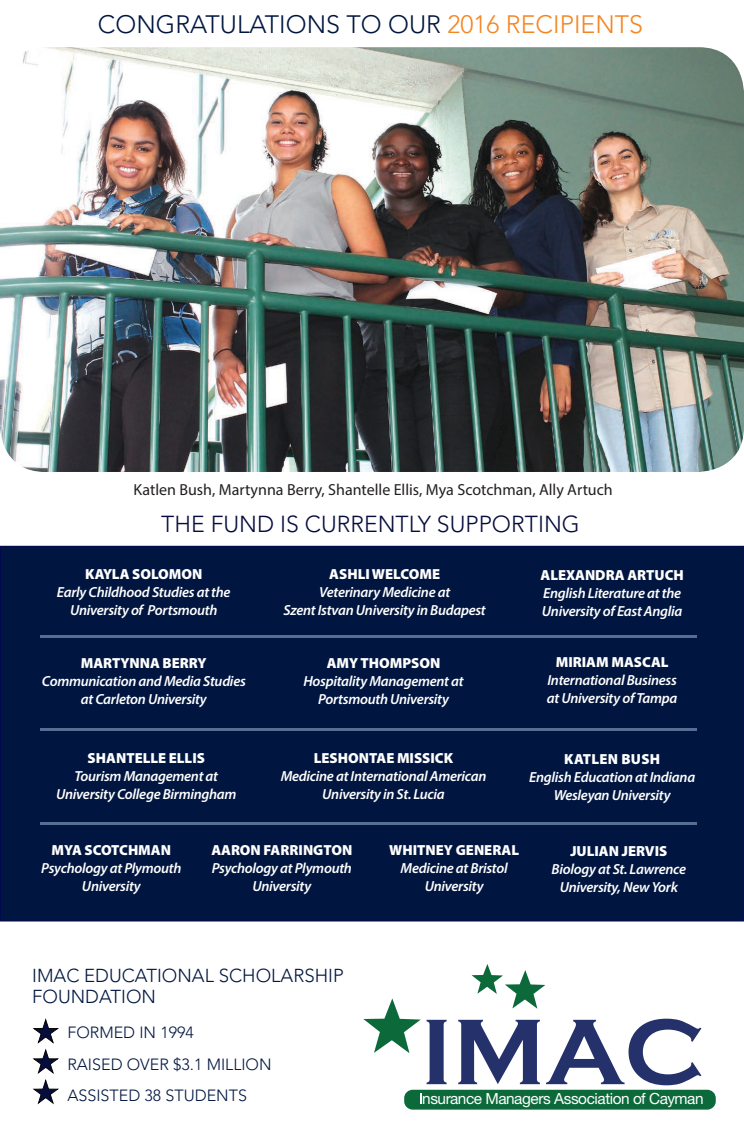
<style>
.page{position:relative;width:744px;height:1145px;background:#fff}
.page>*{position:absolute;margin:0;border:0;box-sizing:border-box;transform-origin:0 0}
.t1{font:300 25px "Avenir LT Std";color:#001640}
.t2{font:300 23px "Avenir LT Std";color:#060c3d}
.t3{font:300 18.6px/21.1px "Avenir LT Std";color:#001640}
.t4{font:300 16.1px/31.7px "Avenir LT Std";color:#001640}
.t5{font:16px "Myriad Pro";color:#231f20}
.t6{font:15.4px "Helvetica Neue LT Std";letter-spacing:-.03em;color:#fff}
.t7{font:italic 600 14.6px/18px "Myriad Pro";letter-spacing:-.02em;color:#fff;text-align:center}
.t8{font:900 14.6px "Myriad Pro";color:#fff}
.t9{font:900 14.6px "Myriad Pro";letter-spacing:.02em;color:#fff}
.s1{color:#f58520}
</style>
<div class="page">
<div style="left:404px;top:1089px;width:312px;height:20px;background:#0c6939;border-radius:8px"></div>
<svg style="left:472px;top:964px;width:73px;height:44px"></svg>
<svg style="left:363px;top:998px;width:58px;height:55px"></svg>
<svg style="left:427px;top:1019px;width:20px;height:65px"></svg>
<svg style="left:458px;top:1019px;width:82px;height:65px"></svg>
<svg style="left:546px;top:1018px;width:155px;height:67px"></svg>
<svg style="left:33px;top:1019px;width:25px;height:24px"></svg>
<svg style="left:33px;top:1049px;width:25px;height:24px"></svg>
<svg style="left:33px;top:1080px;width:25px;height:23px"></svg>
<div style="left:0;top:546px;width:743px;height:375px;background:#001640"></div>
<hr style="left:40px;top:728px;width:657px;height:2px;background:#556f92">
<hr style="left:40px;top:635px;width:657px;height:2px;background:#556f92">
<hr style="left:40px;top:822px;width:657px;height:2px;background:#556f92">
<img style="left:0;top:47px;width:744px;height:425px">
<h1 class="t1" style="left:98px;top:10px;width:547px">CONGRATULATIONS TO OUR <span class="s1">2016 RECIPIENTS</span></h1>
<p class="t5" style="left:134px;top:479px;width:481px">Katlen Bush, Martynna Berry, Shantelle Ellis, Mya Scotchman, Ally Artuch</p>
<h2 class="t2" style="left:161px;top:510px;width:420px">THE FUND IS CURRENTLY SUPPORTING</h2>
<p class="t8" style="left:85px;top:565px;width:119px">KAYLA SOLOMON</p>
<p class="t7" style="left:57px;top:582px;width:175px">Early Childhood Studies at the<br>University of Portsmouth</p>
<p class="t8" style="left:81px;top:655px;width:128px">MARTYNNA BERRY</p>
<p class="t7" style="left:42px;top:672px;width:206px">Communication and Media Studies at Carleton University</p>
<p class="t8" style="left:329px;top:565px;width:112px">ASHLI WELCOME</p>
<p class="t7" style="left:284px;top:582px;width:204px">Veterinary Medicine at<br>Szent Istvan University in Budapest</p>
<p class="t8" style="left:327px;top:655px;width:115px">AMY THOMPSON</p>
<p class="t7" style="left:303px;top:672px;width:162px">Hospitality Management at<br>Portsmouth University</p>
<p class="t8" style="left:540px;top:566px;width:145px">ALEXANDRA ARTUCH</p>
<p class="t7" style="left:542px;top:583px;width:142px;text-align:left">English Literature at the<br>University of East Anglia</p>
<p class="t8" style="left:556px;top:654px;width:114px">MIRIAM MASCAL</p>
<p class="t7" style="left:547px;top:671px;width:132px;text-align:left">International Business at University of Tampa</p>
<p class="t8" style="left:88px;top:750px;width:119px">SHANTELLE ELLIS</p>
<p class="t7" style="left:56px;top:767px;width:182px">Tourism Management at<br>University College Birmingham</p>
<p class="t8" style="left:314px;top:750px;width:141px">LESHONTAE MISSICK</p>
<p class="t7" style="left:281px;top:767px;width:207px">Medicine at International American<br>University in St. Lucia</p>
<p class="t9" style="left:564px;top:751px;width:98px">KATLEN BUSH</p>
<p class="t7" style="left:529px;top:768px;width:168px">English Education at Indiana<br>Wesleyan University</p>
<p class="t8" style="left:52px;top:842px;width:121px">MYA SCOTCHMAN</p>
<p class="t7" style="left:41px;top:859px;width:142px">Psychology at Plymouth<br>University</p>
<p class="t8" style="left:211px;top:842px;width:143px">AARON FARRINGTON</p>
<p class="t7" style="left:212px;top:859px;width:142px">Psychology at Plymouth<br>University</p>
<p class="t8" style="left:389px;top:842px;width:131px">WHITNEY GENERAL</p>
<p class="t7" style="left:401px;top:859px;width:109px">Medicine at Bristol<br>University</p>
<p class="t8" style="left:570px;top:843px;width:99px">JULIAN JERVIS</p>
<p class="t7" style="left:552px;top:860px;width:136px">Biology at St. Lawrence<br>University, New York</p>
<p class="t3" style="left:32px;top:964px;width:313px">IMAC EDUCATIONAL SCHOLARSHIP<br>FOUNDATION</p>
<p class="t4" style="left:67px;top:1016px;width:206px">FORMED IN 1994<br>RAISED OVER $3.1 MILLION<br>ASSISTED 38 STUDENTS</p>
<p class="t6" style="left:422px;top:1089px;width:283px">nsurance Managers Association of Cayman</p>
</div>
